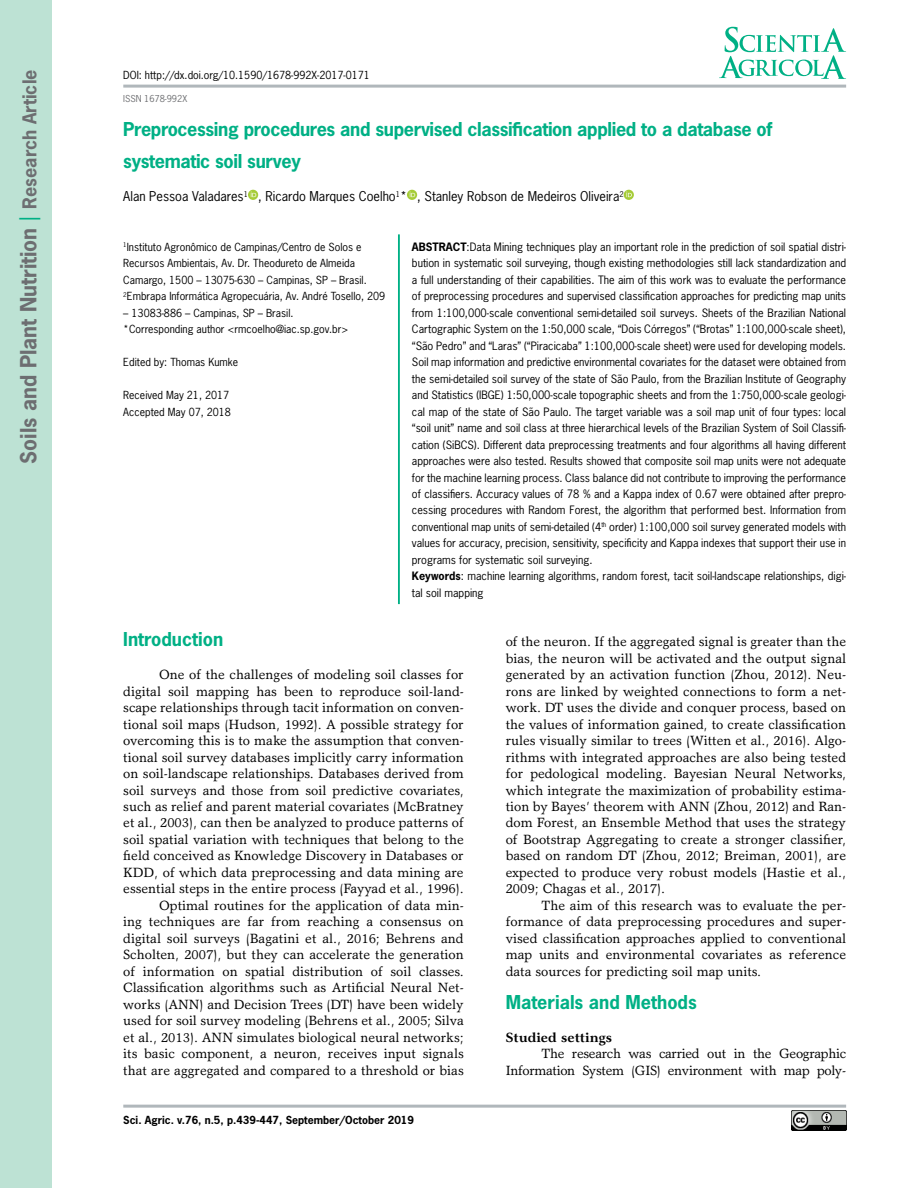
<style>
.page{position:relative;width:918px;height:1188px;background:#fff}
.page>*{position:absolute;margin:0;border:0;box-sizing:border-box;transform-origin:0 0}
.t1{font:700 21px "News Gothic";color:#6d6e71}
.t2{font:700 18px "News Gothic";letter-spacing:-.02em;color:#00b085}
.t3{font:700 18px "News Gothic";color:#00b085}
.t4{font:13.5px/16.5px "Garth Graphic";color:#000;text-align:justify}
.t5{font:13.5px/16.5px "Garth Graphic";letter-spacing:-.025em;color:#000;text-align:right}
.t6{font:700 13.5px "Garth Graphic";color:#000}
.t7{font:12.75px "News Gothic";color:#000}
.t8{font:10.8px/16.5px "News Gothic";color:#000}
.t9{font:10.5px/16.5px "News Gothic";color:#000}
.t10{font:700 10.5px "News Gothic";color:#000}
.t11{font:9px "News Gothic";color:#6d6e71}
.s1{font-weight:400;color:#00b085}
.s2{font-size:18px}
.s3{font-weight:700}
</style>
<div class="page">
<svg style="left:719px;top:27px;width:127px;height:52px"></svg>
<div style="left:0;top:0;width:51px;height:1188px;background:#bde2d4"></div>
<hr style="left:123px;top:85px;width:723px;height:3px;background:#b0b7bb">
<hr style="left:123px;top:1105px;width:723px;height:3px;background:#b0b7bb">
<img style="left:791px;top:1111px;width:55px;height:19px">
<svg style="left:248px;top:190px;width:10px;height:10px"></svg>
<svg style="left:251px;top:192px;width:5px;height:5px"></svg>
<svg style="left:407px;top:190px;width:10px;height:10px"></svg>
<svg style="left:410px;top:192px;width:5px;height:5px"></svg>
<svg style="left:624px;top:190px;width:10px;height:10px"></svg>
<svg style="left:626px;top:192px;width:6px;height:5px"></svg>
<hr style="left:398px;top:234px;width:2px;height:370px;background:#00b085">
<h1 class="t1" style="left:15px;top:464px;width:395px;rotate:-90deg">Soils and Plant Nutrition <span class="s1">|</span> <span class="s2">Research Article</span></h1>
<p class="t9" style="left:123px;top:66px;width:248px">DOI: http://dx.doi.org/10.1590/1678-992X-2017-0171</p>
<p class="t11" style="left:123px;top:93px;width:65px">ISSN 1678-992X</p>
<h2 class="t2" style="left:123px;top:117px;width:651px">Preprocessing procedures and supervised classification applied to a database of</h2>
<h2 class="t2" style="left:123px;top:150px;width:179px">systematic soil survey</h2>
<p class="t7" style="left:123px;top:188px;width:502px">Alan Pessoa Valadares<sup>1</sup> , Ricardo Marques Coelho<sup>1</sup>* , Stanley Robson de Medeiros Oliveira<sup>2</sup></p>
<p class="t9" style="left:123px;top:239px;width:264px"><sup>1</sup>Instituto Agronômico de Campinas/Centro de Solos e Recursos Ambientais, Av. Dr. Theodureto de Almeida Camargo, 1500 – 13075-630 – Campinas, SP – Brasil.<br><sup>2</sup>Embrapa Informática Agropecuária, Av. André Tosello, 209</p>
<p class="t9" style="left:123px;top:304px;width:227px">– 13083-886 – Campinas, SP – Brasil. *Corresponding author &lt;rmcoelho@iac.sp.gov.br&gt;</p>
<p class="t9" style="left:123px;top:354px;width:117px">Edited by: Thomas Kumke</p>
<p class="t9" style="left:123px;top:387px;width:109px">Received May 21, 2017<br>Accepted May 07, 2018</p>
<p class="t8" style="left:412px;top:238px;width:436px"><span class="s3">ABSTRACT</span>:Data Mining techniques play an important role in the prediction of soil spatial distri&shy;bution in systematic soil surveying, though existing methodologies still lack standardization and a full understanding of their capabilities. The aim of this work was to evaluate the performance of preprocessing procedures and supervised classification approaches for predicting map units from 1:100,000-scale conventional semi-detailed soil surveys. Sheets of the Brazilian National Cartographic System on the 1:50,000 scale, “Dois Córregos” (“Brotas” 1:100,000-scale sheet), “São Pedro” and “Laras” (“Piracicaba” 1:100,000-scale sheet) were used for developing models.<br>Soil map information and predictive environmental covariates for the dataset were obtained from the semi-detailed soil survey of the state of São Paulo, from the Brazilian Institute of Geography and Statistics (IBGE) 1:50,000-scale topographic sheets and from the 1:750,000-scale geologi&shy;cal map of the state of São Paulo. The target variable was a soil map unit of four types: local “soil unit” name and soil class at three hierarchical levels of the Brazilian System of Soil Classifi&shy;cation (SiBCS). Different data preprocessing treatments and four algorithms all having different approaches were also tested. Results showed that composite soil map units were not adequate for the machine learning process. Class balance did not contribute to improving the performance of classifiers. Accuracy values of 78 % and a Kappa index of 0.67 were obtained after prepro&shy;cessing procedures with Random Forest, the algorithm that performed best. Information from conventional map units of semi-detailed (4<sup>th</sup> order) 1:100,000 soil survey generated models with values for accuracy, precision, sensitivity, specificity and Kappa indexes that support their use in programs for systematic soil surveying.<br><span class="s3">Keywords</span>: machine learning algorithms, random forest, tacit soil-landscape relationships, digi&shy;tal soil mapping</p>
<h2 class="t3" style="left:123px;top:628px;width:101px">Introduction</h2>
<p class="t4" style="left:123px;top:666px;width:342px;text-align:right">One of the challenges of modeling soil classes for digital soil mapping has been to reproduce soil-land&shy;scape relationships through tacit information on conven&shy;tional soil maps (Hudson, 1992). A possible strategy for overcoming this is to make the assumption that conven&shy;tional soil survey databases implicitly carry information on soil-landscape relationships. Databases derived from soil surveys and those from soil predictive covariates, such as relief and parent material covariates (McBratney et al., 2003), can then be analyzed to produce patterns of soil spatial variation with techniques that belong to the field conceived as Knowledge Discovery in Databases or KDD, of which data preprocessing and data mining are essential steps in the entire process (Fayyad et al., 1996).<br>Optimal routines for the application of data min-<br>ing techniques are far from reaching a consensus on digital soil surveys (Bagatini et al., 2016; Behrens and Scholten, 2007), but they can accelerate the generation of information on spatial distribution of soil classes.<br>Classification algorithms such as Artificial Neural Net&shy;works (ANN) and Decision Trees (DT) have been widely used for soil survey modeling (Behrens et al., 2005; Silva et al., 2013). ANN simulates biological neural networks; its basic component, a neuron, receives input signals that are aggregated and compared to a threshold or bias</p>
<p class="t10" style="left:123px;top:1113px;width:292px">Sci. Agric. v.76, n.5, p.439-447, September/October 2019</p>
<p class="t4" style="left:506px;top:633px;width:342px">of the neuron. If the aggregated signal is greater than the bias, the neuron will be activated and the output signal generated by an activation function (Zhou, 2012). Neu&shy;rons are linked by weighted connections to form a net&shy;work. DT uses the divide and conquer process, based on the values of information gained, to create classification rules visually similar to trees (Witten et al., 2016). Algo&shy;rithms with integrated approaches are also being tested for pedological modeling. Bayesian Neural Networks, which integrate the maximization of probability estima&shy;tion by Bayes’ theorem with ANN (Zhou, 2012) and Ran&shy;dom Forest, an Ensemble Method that uses the strategy of Bootstrap Aggregating to create a stronger classifier, based on random DT (Zhou, 2012; Breiman, 2001), are expected to produce very robust models (Hastie et al., 2009; Chagas et al., 2017).</p>
<p class="t4" style="left:506px;top:897px;width:342px;text-indent:36px">The aim of this research was to evaluate the per&shy;formance of data preprocessing procedures and super&shy;vised classification approaches applied to conventional map units and environmental covariates as reference data sources for predicting soil map units.</p>
<h2 class="t3" style="left:506px;top:990px;width:193px">Materials and Methods</h2>
<p class="t6" style="left:506px;top:1029px;width:108px">Studied settings</p>
<p class="t5" style="left:506px;top:1045px;width:342px">The research was carried out in the Geographic<br>Information System (GIS) environment with map poly-</p>
</div>
